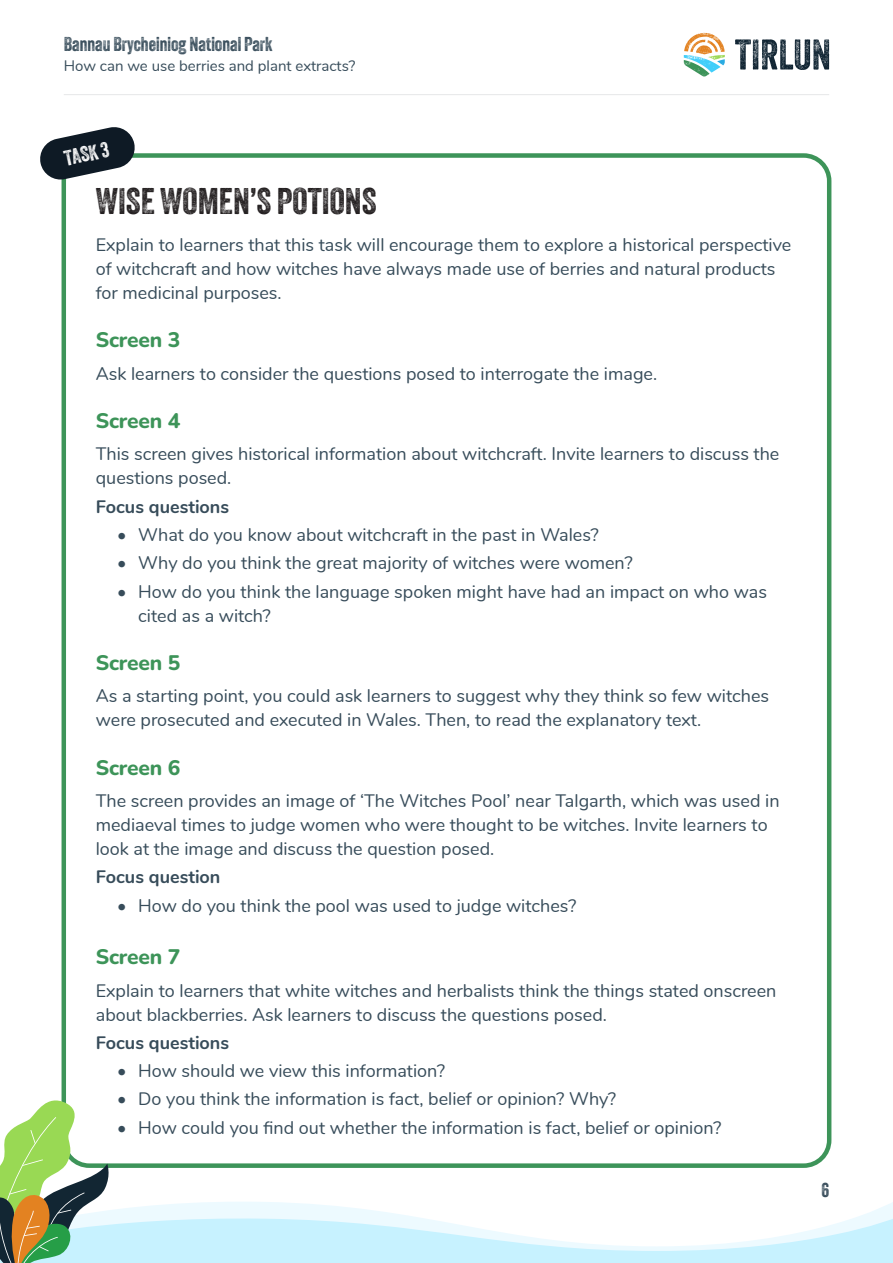
<style>
.page{position:relative;width:893px;height:1263px;background:#fff}
.page>*{position:absolute;margin:0;border:0;box-sizing:border-box;transform-origin:0 0}
.Page_sub_heading{font:36px "Veneer Two";color:#231f20}
.Page_section_heading{font:800 21px "Nunito";letter-spacing:-.01em;color:#3d9459}
.Key_activity_heading{font:21px "Veneer Two";color:#fff}
.t1{font:19.5px "Veneer Two";color:#374c5a}
.Body_text{font:18px/24px "Nunito";color:#374c5a}
.Body_text-2{font:700 18px "Nunito";color:#374c5a}
.t2{font:15px "Nunito";color:#374c5a}
</style>
<div class="page">
<svg style="left:735px;top:39px;width:94px;height:31px"></svg>
<svg style="left:684px;top:33px;width:41px;height:44px"></svg>
<hr style="left:64px;top:94px;width:765px;height:1px;background:#e6e7e9">
<svg style="left:40px;top:127px;width:97px;height:54px"></svg>
<svg style="left:0;top:1094px;width:893px;height:169px"></svg>
<p class="t1" style="left:64px;top:32px;width:210px">Bannau Brycheiniog National Park</p>
<p class="t2" style="left:64px;top:54px;width:293px">How can we use berries and plant extracts?</p>
<p class="Key_activity_heading" style="left:62px;top:146px;width:47px;rotate:-12deg">TASK 3</p>
<p class="Page_sub_heading" style="left:96px;top:179px;width:282px">WISE WOMEN’S POTIONS</p>
<p class="Body_text" style="left:96px;top:232px;width:697px">Explain to learners that this task will encourage them to explore a historical perspective of witchcraft and how witches have always made use of berries and natural products for medicinal purposes.</p>
<p class="Page_section_heading" style="left:96px;top:325px;width:86px">Screen 3</p>
<p class="Body_text" style="left:96px;top:360px;width:563px">Ask learners to consider the questions posed to interrogate the image.</p>
<p class="Page_section_heading" style="left:96px;top:406px;width:86px">Screen 4</p>
<p class="Body_text" style="left:96px;top:441px;width:685px">This screen gives historical information about witchcraft. Invite learners to discuss the questions posed.</p>
<p class="Body_text-2" style="left:96px;top:493px;width:135px">Focus questions</p>
<p class="Body_text" style="left:117px;top:522px;width:483px">• What do you know about witchcraft in the past in Wales?</p>
<p class="Body_text" style="left:117px;top:550px;width:517px">• Why do you think the great majority of witches were women?</p>
<p class="Body_text" style="left:138px;top:578px;width:630px;text-indent:-21px">• How do you think the language spoken might have had an impact on who was cited as a witch?</p>
<p class="Page_section_heading" style="left:96px;top:647px;width:86px">Screen 5</p>
<p class="Body_text" style="left:96px;top:683px;width:675px">As a starting point, you could ask learners to suggest why they think so few witches were prosecuted and executed in Wales. Then, to read the explanatory text.</p>
<p class="Page_section_heading" style="left:96px;top:752px;width:86px">Screen 6</p>
<p class="Body_text" style="left:96px;top:788px;width:685px">The screen provides an image of ‘The Witches Pool’ near Talgarth, which was used in mediaeval times to judge women who were thought to be witches. Invite learners to look at the image and discuss the question posed.</p>
<p class="Body_text-2" style="left:96px;top:864px;width:126px">Focus question</p>
<p class="Body_text" style="left:117px;top:892px;width:461px">• How do you think the pool was used to judge witches?</p>
<p class="Page_section_heading" style="left:96px;top:942px;width:86px">Screen 7</p>
<p class="Body_text" style="left:96px;top:977px;width:682px">Explain to learners that white witches and herbalists think the things stated onscreen about blackberries. Ask learners to discuss the questions posed.</p>
<p class="Body_text-2" style="left:96px;top:1029px;width:135px">Focus questions</p>
<p class="Body_text" style="left:117px;top:1058px;width:330px">• How should we view this information?</p>
<p class="Body_text" style="left:117px;top:1086px;width:501px">• Do you think the information is fact, belief or opinion? Why?</p>
<p class="Body_text" style="left:117px;top:1114px;width:606px">• How could you find out whether the information is fact, belief or opinion?</p>
<p class="t1" style="left:821px;top:1178px;width:9px">6</p>
</div>
